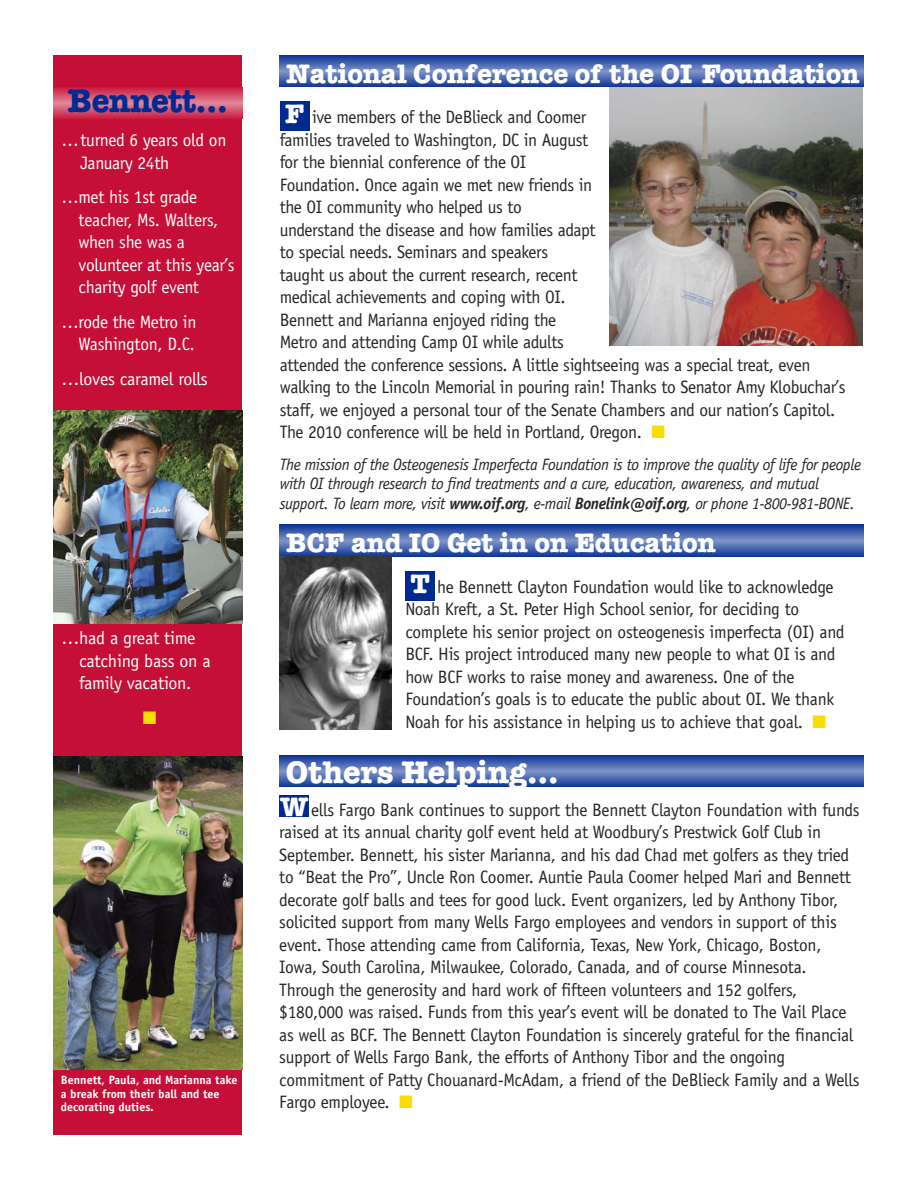
<style>
.page{position:relative;width:918px;height:1188px;background:#fff}
.page>*{position:absolute;margin:0;border:0;box-sizing:border-box;transform-origin:0 0}
.t1{font:700 33px "American Typewriter";letter-spacing:-.015em;color:#002a92}
.t2{font:700 31.5px "American Typewriter";color:#fff}
.t3{font:700 27px "American Typewriter";color:#fff}
.t4{font:18px/22.5px "Officina Sans";letter-spacing:-.015em;color:#272627}
.t5{font:18px/22.5px "Officina Sans";letter-spacing:-.015em;color:#fff}
.t6{font:18px "Zapf Dingbats";color:#f6df00}
.t7{font:italic 16.5px/19.5px "Officina Sans";letter-spacing:-.025em;color:#272627}
.t8{font:700 12px/13.5px "Officina Sans";color:#fff}
.s1{color:#f6df00}
.s2{font-weight:700}
</style>
<div class="page">
<img style="left:609px;top:87px;width:254px;height:259px">
<svg style="left:280px;top:55px;width:583px;height:32px;background:#4463af"></svg>
<div style="left:53px;top:55px;width:189px;height:1080px;background:#c50f36"></div>
<div style="left:280px;top:102px;width:30px;height:29px;background:#002a92"></div>
<svg style="left:280px;top:525px;width:583px;height:31px;background:#4664af"></svg>
<div style="left:405px;top:571px;width:30px;height:30px;background:#002a92"></div>
<svg style="left:53px;top:87px;width:189px;height:31px;background:#d5516d"></svg>
<img style="left:53px;top:410px;width:189px;height:214px">
<img style="left:53px;top:757px;width:189px;height:312px">
<svg style="left:279px;top:755px;width:584px;height:32px;background:#4463af"></svg>
<div style="left:279px;top:796px;width:30px;height:21px;background:#002a92"></div>
<img style="left:279px;top:557px;width:113px;height:172px">
<h1 class="t1" style="left:68px;top:89px;width:161px">Bennett…</h1>
<p class="t5" style="left:80px;top:130px;width:148px;text-indent:-19px">…turned 6 years old on<br>January 24th</p>
<p class="t5" style="left:79px;top:187px;width:158px;text-indent:-17px">…met his 1st grade teacher, Ms. Walters, when she was a volunteer at this year’s charity golf event</p>
<p class="t5" style="left:61px;top:312px;width:137px;text-align:right">…rode the Metro in<br>Washington, D.C.</p>
<p class="t5" style="left:61px;top:369px;width:148px">…loves caramel rolls</p>
<p class="t5" style="left:79px;top:628px;width:133px;text-indent:-18px">…had a great time catching bass on a family vacation.</p>
<p class="t6" style="left:143px;top:709px;width:15px">■</p>
<p class="t8" style="left:61px;top:1074px;width:178px">Bennett, Paula, and Marianna take a break from their ball and tee decorating duties.</p>
<h3 class="t3" style="left:286px;top:64px;width:575px">National Conference of the OI Foundation</h3>
<p class="t4" style="left:280px;top:107px;width:567px;text-indent:32px">ive members of the DeBlieck and Coomer<br>families traveled to Washington, DC in August<br>for the biennial conference of the OI<br>Foundation. Once again we met new friends in<br>the OI community who helped us to<br>understand the disease and how families adapt<br>to special needs. Seminars and speakers<br>taught us about the current research, recent<br>medical achievements and coping with OI.<br>Bennett and Marianna enjoyed riding the<br>Metro and attending Camp OI while adults<br>attended the conference sessions. A little sightseeing was a special treat, even walking to the Lincoln Memorial in pouring rain! Thanks to Senator Amy Klobuchar’s staff, we enjoyed a personal tour of the Senate Chambers and our nation’s Capitol.<br>The 2010 conference will be held in Portland, Oregon. <span class="s1">■</span></p>
<p class="t7" style="left:280px;top:456px;width:583px">The mission of the Osteogenesis Imperfecta Foundation is to improve the quality of life for people with OI through research to find treatments and a cure, education, awareness, and mutual support. To learn more, visit <span class="s2">www.oif.org</span>, e-mail <span class="s2">Bonelink@oif.org</span>, or phone 1-800-981-BONE.</p>
<h3 class="t3" style="left:285px;top:105px;width:21px">F</h3>
<h3 class="t3" style="left:286px;top:534px;width:431px">BCF and IO Get in on Education</h3>
<p class="t4" style="left:405px;top:577px;width:441px;text-indent:32px">he Bennett Clayton Foundation would like to acknowledge Noah Kreft, a St. Peter High School senior, for deciding to complete his senior project on osteogenesis imperfecta (OI) and BCF. His project introduced many new people to what OI is and how BCF works to raise money and awareness. One of the Foundation’s goals is to educate the public about OI. We thank Noah for his assistance in helping us to achieve that goal. <span class="s1">■</span></p>
<h3 class="t3" style="left:411px;top:574px;width:20px">T</h3>
<h2 class="t2" style="left:286px;top:761px;width:274px">Others Helping…</h2>
<h3 class="t3" style="left:280px;top:797px;width:30px">W</h3>
<p class="t4" style="left:279px;top:800px;width:582px;text-indent:32px">ells Fargo Bank continues to support the Bennett Clayton Foundation with funds raised at its annual charity golf event held at Woodbury’s Prestwick Golf Club in September. Bennett, his sister Marianna, and his dad Chad met golfers as they tried to “Beat the Pro”, Uncle Ron Coomer. Auntie Paula Coomer helped Mari and Bennett decorate golf balls and tees for good luck. Event organizers, led by Anthony Tibor, solicited support from many Wells Fargo employees and vendors in support of this event. Those attending came from California, Texas, New York, Chicago, Boston, Iowa, South Carolina, Milwaukee, Colorado, Canada, and of course Minnesota.<br>Through the generosity and hard work of fifteen volunteers and 152 golfers, $180,000 was raised. Funds from this year’s event will be donated to The Vail Place as well as BCF. The Bennett Clayton Foundation is sincerely grateful for the financial support of Wells Fargo Bank, the efforts of Anthony Tibor and the ongoing commitment of Patty Chouanard-McAdam, a friend of the DeBlieck Family and a Wells Fargo employee. <span class="s1">■</span></p>
</div>
